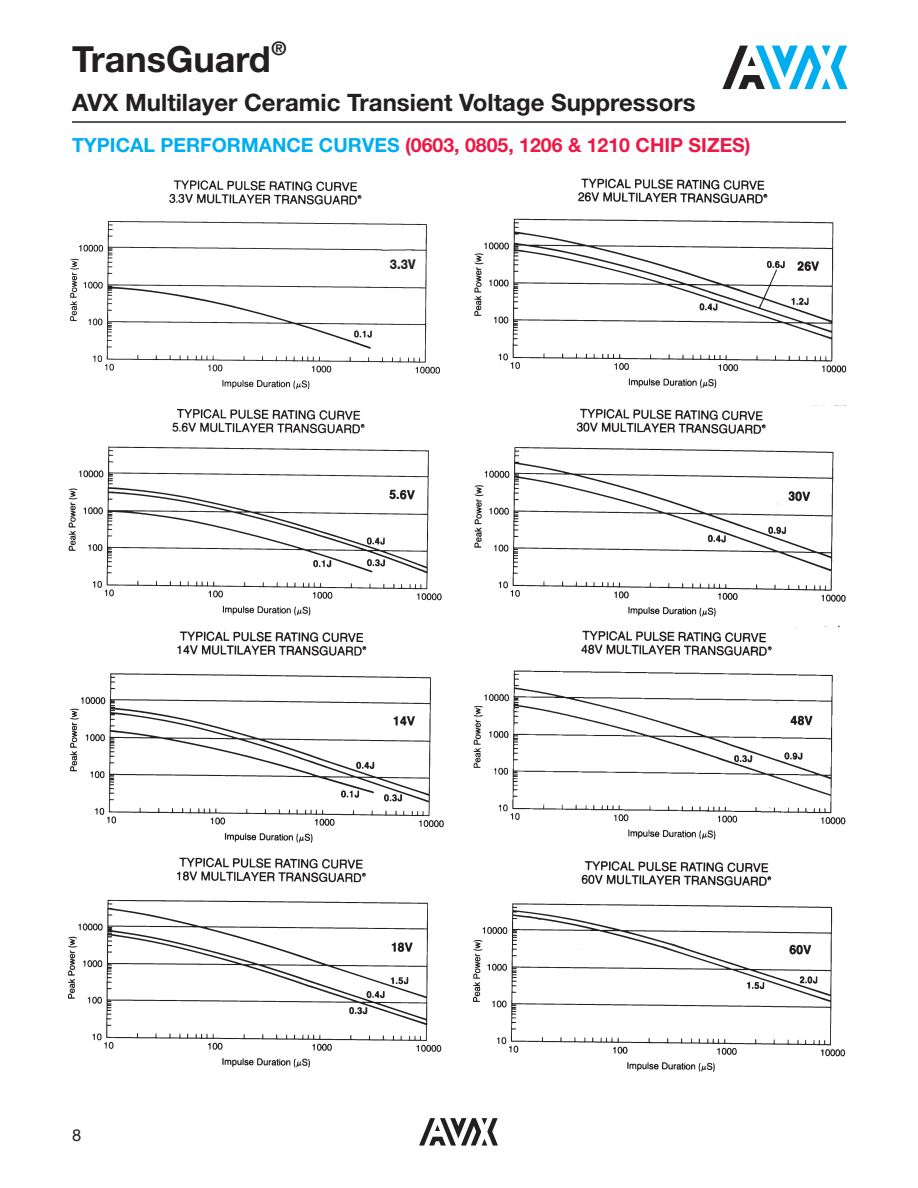
<style>
.page{position:relative;width:918px;height:1188px;background:#fff}
.page>*{position:absolute;margin:0;border:0;box-sizing:border-box;transform-origin:0 0}
.t1{font:700 36px "Helvetica Neue LT Std";color:#231f20}
.t2{font:700 24px "Helvetica Neue LT Std";color:#231f20}
.t3{font:700 19.5px "Helvetica Neue LT Std";color:#ed1846}
.t4{font:700 18.75px "Helvetica Neue LT Std";color:#231f20}
.t5{font:16.5px "Helvetica Neue LT Std";color:#231f20}
.t6{font:800 13.5px "Helvetica Neue LT Std";color:#231f20;scale:.85 1}
.s1{color:#00aeef}
</style>
<div class="page">
<svg style="left:419px;top:1118px;width:79px;height:28px"></svg>
<svg style="left:722px;top:46px;width:126px;height:43px"></svg>
<hr style="left:72px;top:121px;width:774px;height:2px;background:#231f20">
<img style="left:70px;top:180px;width:370px;height:210px">
<img style="left:68px;top:409px;width:374px;height:207px">
<img style="left:70px;top:631px;width:374px;height:212px">
<img style="left:68px;top:857px;width:374px;height:211px">
<img style="left:474px;top:178px;width:373px;height:210px">
<img style="left:474px;top:405px;width:372px;height:212px">
<img style="left:473px;top:626px;width:373px;height:214px">
<img style="left:473px;top:861px;width:373px;height:211px">
<h1 class="t1" style="left:72px;top:46px;width:200px">TransGuard</h1>
<p class="t4" style="left:272px;top:42px;width:16px">®</p>
<p class="t2" style="left:72px;top:94px;width:625px">AVX Multilayer Ceramic Transient Voltage Suppressors</p>
<p class="t3" style="left:72px;top:138px;width:680px"><span class="s1">TYPICAL PERFORMANCE CURVES</span> (0603, 0805, 1206 &amp; 1210 CHIP SIZES)</p>
<p class="t6" style="left:390px;top:257px;width:32px">3.3V</p>
<p class="t5" style="left:72px;top:1130px;width:11px">8</p>
</div>
